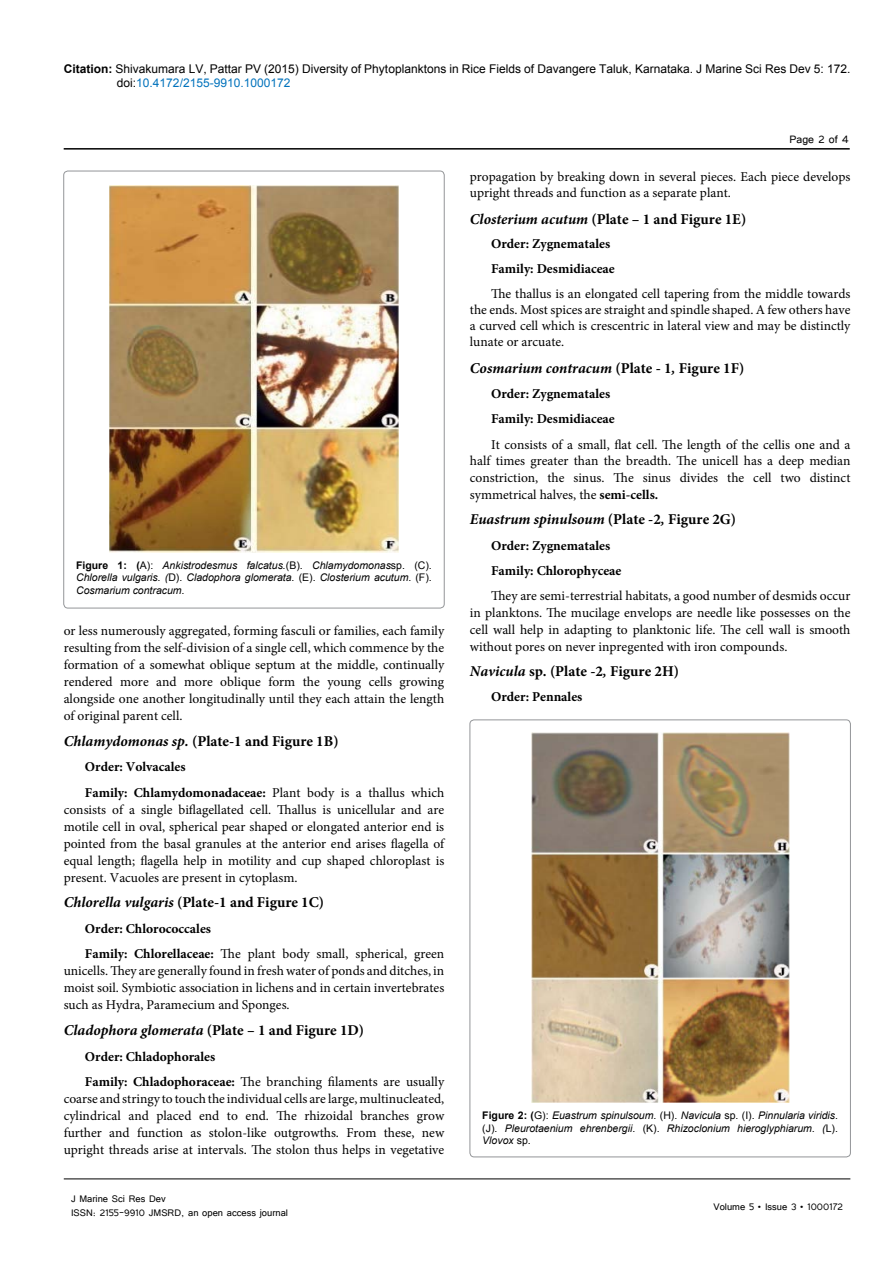
<style>
.page{position:relative;width:893px;height:1263px;background:#fff}
.page>*{position:absolute;margin:0;border:0;box-sizing:border-box;transform-origin:0 0}
.t1{font:700 15px "Minion Pro";color:#000}
.t2{font:italic 700 15px "Minion Pro";color:#000}
.t3{font:13.5px/17px "Minion Pro";color:#000;text-align:justify}
.t4{font:700 13.5px/25.5px "Minion Pro";color:#000}
.t5{font:13.5px "Tunga";color:#000}
.t6{font:12px/14.4px "Arial";color:#000}
.t7{font:12px/14.4px "Tunga";color:#000}
.t8{font:italic 10.5px/12.6px "Arial";color:#000;text-align:justify}
.s1{font-weight:700}
.s2{color:#0072bc}
.s3{font-weight:700;font-style:normal}
.s4{font-style:normal}
.s5{font-style:italic}
.s6{font-weight:400}
</style>
<div class="page">
<hr style="left:64px;top:148px;width:786px;height:2px;background:#000">
<hr style="left:64px;top:1179px;width:786px;height:1px;background:#000">
<img style="left:110px;top:185px;width:288px;height:367px">
<img style="left:531px;top:733px;width:258px;height:370px">
<p class="t6" style="left:117px;top:61px;width:735px;text-indent:-53px"><span class="s1">Citation:</span> Shivakumara LV, Pattar PV (2015) Diversity of Phytoplanktons in Rice Fields of Davangere Taluk, Karnataka. J Marine Sci Res Dev 5: 172. doi:<span class="s2">10.4172/2155-9910.1000172</span></p>
<p class="t8" style="left:76px;top:559px;width:357px"><span class="s3">Figure 1: (</span><span class="s4">A):</span> Ankistrodesmus falcatus.<span class="s4">(B).</span> Chlamydomonas<span class="s4">sp. (C).<br></span>Chlorella vulgaris. (<span class="s4">D).</span> Cladophora glomerata<span class="s4">. (E).</span> Closterium acutum<span class="s4">. (F).<br></span>Cosmarium contracum.</p>
<p class="t3" style="left:64px;top:622px;width:382px">or less numerously aggregated, forming fasculi or families, each family resulting from the self-division of a single cell, which commence by the formation of a somewhat oblique septum at the middle, continually rendered more and more oblique form the young cells growing alongside one another longitudinally until they each attain the length of original parent cell.</p>
<p class="t1" style="left:64px;top:730px;width:276px"><span class="s5">Chlamydomonas sp.</span> (Plate-1 and Figure 1B)</p>
<p class="t4" style="left:85px;top:754px;width:361px">Order: Volvacales<br>Family: Chlamydomonadaceae: <span class="s6">Plant body is a thallus which</span></p>
<p class="t3" style="left:64px;top:801px;width:382px">consists of a single biflagellated cell. Thallus is unicellular and are motile cell in oval, spherical pear shaped or elongated anterior end is pointed from the basal granules at the anterior end arises flagella of equal length; flagella help in motility and cup shaped chloroplast is present. Vacuoles are present in cytoplasm.</p>
<p class="t1" style="left:64px;top:892px;width:262px"><span class="s5">Chlorella vulgaris</span> (Plate-1 and Figure 1C)</p>
<p class="t4" style="left:85px;top:916px;width:361px">Order: Chlorococcales<br>Family: Chlorellaceae: <span class="s6">The plant body small, spherical, green</span></p>
<p class="t3" style="left:64px;top:963px;width:382px">unicells. They are generally found in fresh water of ponds and ditches, in moist soil. Symbiotic association in lichens and in certain invertebrates such as Hydra, Paramecium and Sponges.</p>
<p class="t1" style="left:64px;top:1020px;width:302px"><span class="s5">Cladophora glomerata</span> (Plate – 1 and Figure 1D)</p>
<p class="t4" style="left:85px;top:1043px;width:361px">Order: Chladophorales<br>Family: Chladophoraceae: <span class="s6">The branching filaments are usually</span></p>
<p class="t3" style="left:64px;top:1090px;width:382px">coarse and stringy to touch the individual cells are large, multinucleated, cylindrical and placed end to end. The rhizoidal branches grow further and function as stolon-like outgrowths. From these, new upright threads arise at intervals. The stolon thus helps in vegetative</p>
<p class="t7" style="left:71px;top:1190px;width:218px">J Marine Sci Res Dev<br>ISSN: 2155-9910 JMSRD, an open access journal</p>
<p class="t5" style="left:790px;top:131px;width:61px">Page 2 of 4</p>
<p class="t3" style="left:470px;top:168px;width:382px;line-height:16.2px">propagation by breaking down in several pieces. Each piece develops upright threads and function as a separate plant.</p>
<p class="t1" style="left:470px;top:208px;width:278px"><span class="s5">Closterium acutum</span> (Plate – 1 and Figure 1E)</p>
<p class="t4" style="left:491px;top:231px;width:125px;line-height:24.8px">Order: Zygnematales<br>Family: Desmidiaceae</p>
<p class="t3" style="left:470px;top:285px;width:382px;line-height:16.2px;text-indent:21px">The thallus is an elongated cell tapering from the middle towards the ends. Most spices are straight and spindle shaped. A few others have a curved cell which is crescentric in lateral view and may be distinctly lunate or arcuate.</p>
<p class="t2" style="left:470px;top:357px;width:276px">Cosmarium contracum <span class="s4">(Plate - 1</span>, <span class="s4">Figure 1F)</span></p>
<p class="t4" style="left:491px;top:381px;width:125px">Order: Zygnematales<br>Family: Desmidiaceae</p>
<p class="t3" style="left:470px;top:436px;width:382px;text-indent:21px">It consists of a small, flat cell. The length of the cellis one and a half times greater than the breadth. The unicell has a deep median constriction, the sinus. The sinus divides the cell two distinct symmetrical halves, the <span class="s1">semi-cells.</span></p>
<p class="t2" style="left:470px;top:509px;width:268px">Euastrum spinulsoum <span class="s4">(Plate -2</span>, <span class="s4">Figure 2G)</span></p>
<p class="t4" style="left:491px;top:532px;width:132px">Order: Zygnematales<br>Family: Chlorophyceae</p>
<p class="t3" style="left:470px;top:588px;width:382px;text-indent:21px">They are semi-terrestrial habitats, a good number of desmids occur in planktons. The mucilage envelops are needle like possesses on the cell wall help in adapting to planktonic life. The cell wall is smooth without pores on never inpregented with iron compounds.</p>
<p class="t1" style="left:470px;top:661px;width:211px"><span class="s5">Navicula</span> sp. (Plate -2<span class="s5">,</span> Figure 2H)</p>
<p class="t4" style="left:491px;top:684px;width:93px">Order: Pennales</p>
<p class="t8" style="left:482px;top:1109px;width:357px"><span class="s3">Figure 2: (</span><span class="s4">G):</span> Euastrum spinulsoum<span class="s4">. (H).</span> Navicula <span class="s4">sp. (I).</span> Pinnularia viridis<span class="s4">. (J).</span> Pleurotaenium ehrenbergii<span class="s4">. (K).</span> Rhizoclonium hieroglyphiarum. (<span class="s4">L).<br></span>Vlovox <span class="s4">sp.</span></p>
<p class="t7" style="left:713px;top:1199px;width:131px">Volume 5 • Issue 3 • 1000172</p>
</div>
